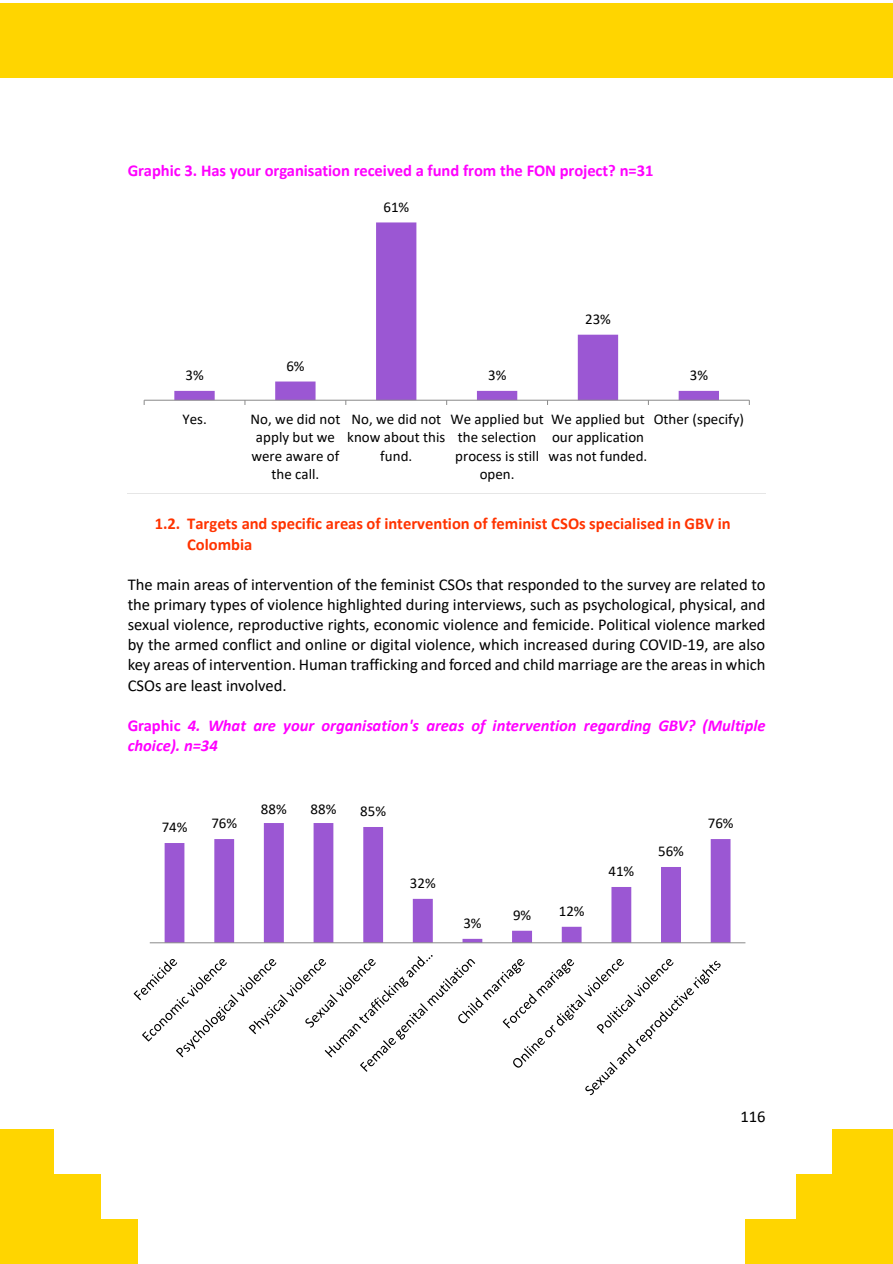
<style>
.page{position:relative;width:893px;height:1264px;background:#fff}
.page>*{position:absolute;margin:0;border:0;box-sizing:border-box;transform-origin:0 0}
.t1{font:16.5px/20.1px "Calibri";color:#000;text-align:justify}
.t2{font:italic 700 16.5px/20.1px "Calibri";letter-spacing:-.005em;color:#f0f}
.t3{font:700 16.5px/20.1px "Calibri";color:#f30}
.t4{font:700 16.5px "Calibri";letter-spacing:-.005em;color:#f0f}
.t5{font:15px/18.3px "Calibri";letter-spacing:.005em;color:#000;text-align:center}
.s1{font-style:normal}
</style>
<div class="page">
<svg style="left:174px;top:222px;width:545px;height:178px"></svg>
<hr style="left:144px;top:400px;width:605px;height:1px;background:#898989">
<svg style="left:165px;top:823px;width:565px;height:119px"></svg>
<hr style="left:150px;top:942px;width:595px;height:1px;background:#898989">
<svg style="left:134px;top:955px;width:586px;height:139px"></svg>
<div style="left:0;top:3px;width:892px;height:75px;background:#ffd500"></div>
<div style="left:0;top:1219px;width:138px;height:44px;background:#ffd500"></div>
<div style="left:0;top:1174px;width:100px;height:45px;background:#ffd500"></div>
<div style="left:0;top:1129px;width:54px;height:45px;background:#ffd500"></div>
<div style="left:745px;top:1218px;width:147px;height:45px;background:#ffd500"></div>
<div style="left:796px;top:1173px;width:96px;height:45px;background:#ffd500"></div>
<div style="left:832px;top:1128px;width:60px;height:45px;background:#ffd500"></div>
<p class="t4" style="left:128px;top:159px;width:527px">Graphic 3. Has your organisation received a fund from the FON project? n=31</p>
<p class="t5" style="left:185px;top:365px;width:20px">3%</p>
<p class="t5" style="left:286px;top:356px;width:20px">6%</p>
<p class="t5" style="left:383px;top:197px;width:27px">61%</p>
<p class="t5" style="left:488px;top:365px;width:20px">3%</p>
<p class="t5" style="left:585px;top:309px;width:27px">23%</p>
<p class="t5" style="left:689px;top:365px;width:20px">3%</p>
<p class="t5" style="left:182px;top:409px;width:26px">Yes.</p>
<p class="t5" style="left:250px;top:409px;width:91px">No, we did not apply but we were aware of the call.</p>
<p class="t5" style="left:347px;top:409px;width:100px">No, we did not know about this fund.</p>
<p class="t5" style="left:450px;top:409px;width:95px">We applied but the selection process is still open.</p>
<p class="t5" style="left:548px;top:409px;width:100px;text-align:left">We applied but our application was not funded.</p>
<p class="t5" style="left:653px;top:409px;width:92px">Other (specify)</p>
<p class="t3" style="left:187px;top:513px;width:545px;text-indent:-32px">1.2. Targets and specific areas of intervention of feminist CSOs specialised in GBV in<br>Colombia</p>
<p class="t1" style="left:128px;top:574px;width:639px">The main areas of intervention of the feminist CSOs that responded to the survey are related to the primary types of violence highlighted during interviews, such as psychological, physical, and sexual violence, reproductive rights, economic violence and femicide. Political violence marked by the armed conflict and online or digital violence, which increased during COVID-19, are also key areas of intervention. Human trafficking and forced and child marriage are the areas in which CSOs are least involved.</p>
<p class="t2" style="left:128px;top:714px;width:639px"><span class="s1">Graphic</span> 4. What are your organisation's areas of intervention regarding GBV? (Multiple choice). n=34</p>
<p class="t5" style="left:162px;top:817px;width:27px">74%</p>
<p class="t5" style="left:211px;top:813px;width:27px">76%</p>
<p class="t5" style="left:261px;top:798px;width:27px">88%</p>
<p class="t5" style="left:310px;top:798px;width:27px">88%</p>
<p class="t5" style="left:360px;top:801px;width:27px">85%</p>
<p class="t5" style="left:410px;top:873px;width:27px">32%</p>
<p class="t5" style="left:463px;top:913px;width:20px">3%</p>
<p class="t5" style="left:513px;top:905px;width:20px">9%</p>
<p class="t5" style="left:559px;top:901px;width:27px">12%</p>
<p class="t5" style="left:608px;top:861px;width:27px">41%</p>
<p class="t5" style="left:658px;top:841px;width:27px">56%</p>
<p class="t5" style="left:707px;top:813px;width:27px">76%</p>
<p class="t1" style="left:740px;top:1106px;width:27px">116</p>
</div>
